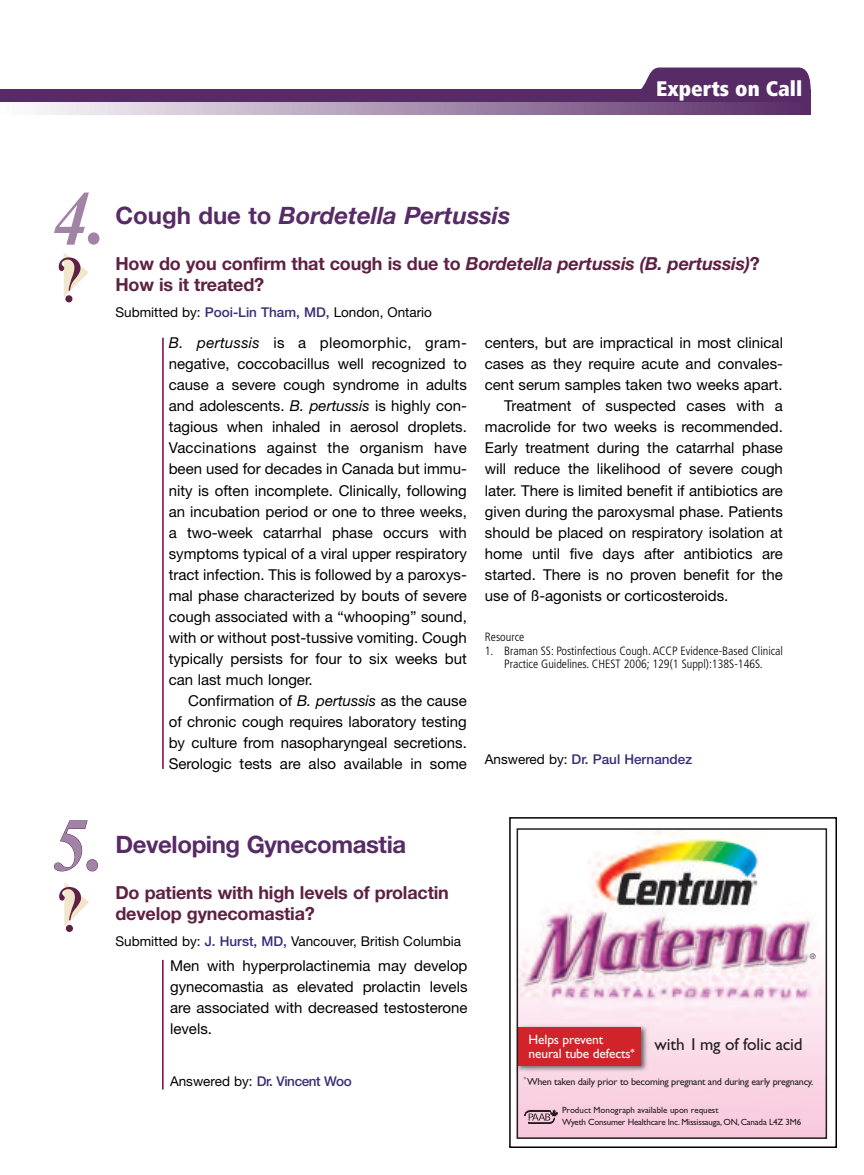
<style>
.page{position:relative;width:864px;height:1175px;background:#fff}
.page>*{position:absolute;margin:0;border:0;box-sizing:border-box;transform-origin:0 0}
.t1{font:italic 700 24px "Helvetica Neue";color:#572b66}
.t2{font:700 24px "Helvetica Neue";letter-spacing:-.015em;color:#572b66}
.t3{font:900 condensed 21px "Frutiger";color:#fff}
.t4{font:700 18px/21px "Helvetica Neue";letter-spacing:-.01em;color:#5e2143}
.t5{font:17.25px "Gill Sans+WIBDTM";letter-spacing:-.01em;color:#231f20}
.t6{font:15px/21px "Helvetica Neue";color:#000;text-align:justify}
.t7{font:13.5px "Helvetica Neue";color:#000}
.t8{font:13.5px/13.5px "Gill Sans+WIBDTM";letter-spacing:-.01em;color:#fff}
.t9{font:500 13.5px "Helvetica Neue";color:#3a2c77}
.t10{font:500 13.5px "Helvetica Neue";letter-spacing:-.03em;color:#3a2c77}
.t11{font:300 condensed 12px/13.5px "Frutiger";color:#000;text-align:center}
.t12{font:10.2px "Gill Sans+WIBDTM";letter-spacing:-.02em;color:#231f20}
.t13{font:9px/12px "Gill Sans+WIBDTM";letter-spacing:-.02em;color:#231f20}
.t14{font:7.5px "Helvetica Light+RBQPWL";color:#231f20}
.s1{font-style:normal}
.s2{font-style:italic}
.s3{font-weight:500;color:#3a2c77}
.s4{font-weight:400;color:#000}
</style>
<div class="page">
<svg style="left:630px;top:67px;width:181px;height:23px;background:#6c4679"></svg>
<div style="left:0;top:90px;width:811px;height:12px;background:#572b66"></div>
<svg style="left:38px;top:102px;width:773px;height:13px;background:#a68fae"></svg>
<hr style="left:162px;top:338px;width:2px;height:431px;background:#7e004b">
<hr style="left:162px;top:959px;width:2px;height:130px;background:#7e004b">
<svg style="left:54px;top:192px;width:46px;height:53px"></svg>
<svg style="left:54px;top:820px;width:44px;height:51px"></svg>
<img style="left:516px;top:828px;width:312px;height:311px">
<div style="left:509px;top:817px;width:328px;height:331px;border:2px solid #000"></div>
<svg style="left:64px;top:253px;width:25px;height:44px"></svg>
<svg style="left:64px;top:882px;width:25px;height:45px"></svg>
<h2 class="t3" style="left:656px;top:80px;width:148px">Experts on Call</h2>
<h1 class="t1" style="left:116px;top:207px;width:397px"><span class="s1">Cough due to</span> Bordetella Pertussis</h1>
<p class="t4" style="left:116px;top:254px;width:646px">How do you confirm that cough is due to <span class="s2">Bordetella pertussis (B. pertussis)</span>?<br>How is it treated?</p>
<p class="t7" style="left:116px;top:308px;width:318px">Submitted by: <span class="s3">Pooi-Lin Tham, MD,</span> London, Ontario</p>
<p class="t6" style="left:169px;top:334px;width:300px"><span class="s2">B. pertussis</span> is a pleomorphic, gram&shy;negative, coccobacillus well recognized to cause a severe cough syndrome in adults and adolescents. <span class="s2">B. pertussis</span> is highly con&shy;tagious when inhaled in aerosol droplets.<br>Vaccinations against the organism have been used for decades in Canada but immu&shy;nity is often incomplete. Clinically, following an incubation period or one to three weeks, a two-week catarrhal phase occurs with symptoms typical of a viral upper respiratory tract infection. This is followed by a paroxys&shy;mal phase characterized by bouts of severe cough associated with a “whooping” sound, with or without post-tussive vomiting. Cough typically persists for four to six weeks but can last much longer.</p>
<p class="t6" style="left:169px;top:691px;width:300px;text-indent:19px">Confirmation of <span class="s2">B. pertussis</span> as the cause of chronic cough requires laboratory testing by culture from nasopharyngeal secretions.<br>Serologic tests are also available in some</p>
<p class="t6" style="left:485px;top:334px;width:300px">centers, but are impractical in most clinical</p>
<p class="t6" style="left:485px;top:355px;width:300px">cases as they require acute and convales-</p>
<p class="t6" style="left:485px;top:376px;width:299px">cent serum samples taken two weeks apart.</p>
<p class="t6" style="left:504px;top:397px;width:280px">Treatment of suspected cases with a</p>
<p class="t6" style="left:485px;top:418px;width:300px">macrolide for two weeks is recommended.</p>
<p class="t6" style="left:485px;top:439px;width:300px">Early treatment during the catarrhal phase</p>
<p class="t6" style="left:485px;top:460px;width:300px">will reduce the likelihood of severe cough</p>
<p class="t6" style="left:485px;top:481px;width:300px">later. There is limited benefit if antibiotics are</p>
<p class="t6" style="left:485px;top:502px;width:300px">given during the paroxysmal phase. Patients</p>
<p class="t6" style="left:485px;top:523px;width:300px">should be placed on respiratory isolation at</p>
<p class="t6" style="left:485px;top:544px;width:300px">home until five days after antibiotics are</p>
<p class="t6" style="left:485px;top:565px;width:300px">started. There is no proven benefit for the</p>
<p class="t6" style="left:485px;top:586px;width:245px">use of ß-agonists or corticosteroids.</p>
<p class="t11" style="left:485px;top:631px;width:41px">Resource</p>
<p class="t11" style="left:485px;top:644px;width:300px">1. Braman SS: Postinfectious Cough. ACCP Evidence-Based Clinical<br>Practice Guidelines. CHEST 2006; 129(1 Suppl):138S-146S.</p>
<p class="t9" style="left:485px;top:754px;width:209px"><span class="s4">Answered by:</span> Dr. Paul Hernandez</p>
<h1 class="t2" style="left:115px;top:835px;width:292px">Developing Gynecomastia</h1>
<p class="t4" style="left:115px;top:883px;width:335px">Do patients with high levels of prolactin develop gynecomastia?</p>
<p class="t7" style="left:115px;top:936px;width:347px">Submitted by: <span class="s3">J. Hurst, MD,</span> Vancouver, British Columbia</p>
<p class="t6" style="left:170px;top:956px;width:299px">Men with hyperprolactinemia may develop gynecomastia as elevated prolactin levels are associated with decreased testosterone levels.</p>
<p class="t10" style="left:170px;top:1076px;width:183px"><span class="s4">Answered by:</span> Dr. Vincent Woo</p>
<p class="t14" style="left:810px;top:951px;width:7px">®</p>
<p class="t8" style="left:528px;top:1034px;width:108px">Helps prevent neural tube defects<sup>*</sup></p>
<p class="t12" style="left:524px;top:1077px;width:291px"><sup>*</sup>When taken daily prior to becoming pregnant and during early pregnancy.</p>
<p class="t5" style="left:655px;top:1037px;width:150px">with 1 mg of folic acid</p>
<p class="t13" style="left:562px;top:1105px;width:241px">Product Monograph available upon request<br>Wyeth Consumer Healthcare Inc. Mississauga, ON, Canada L4Z 3M6</p>
</div>
